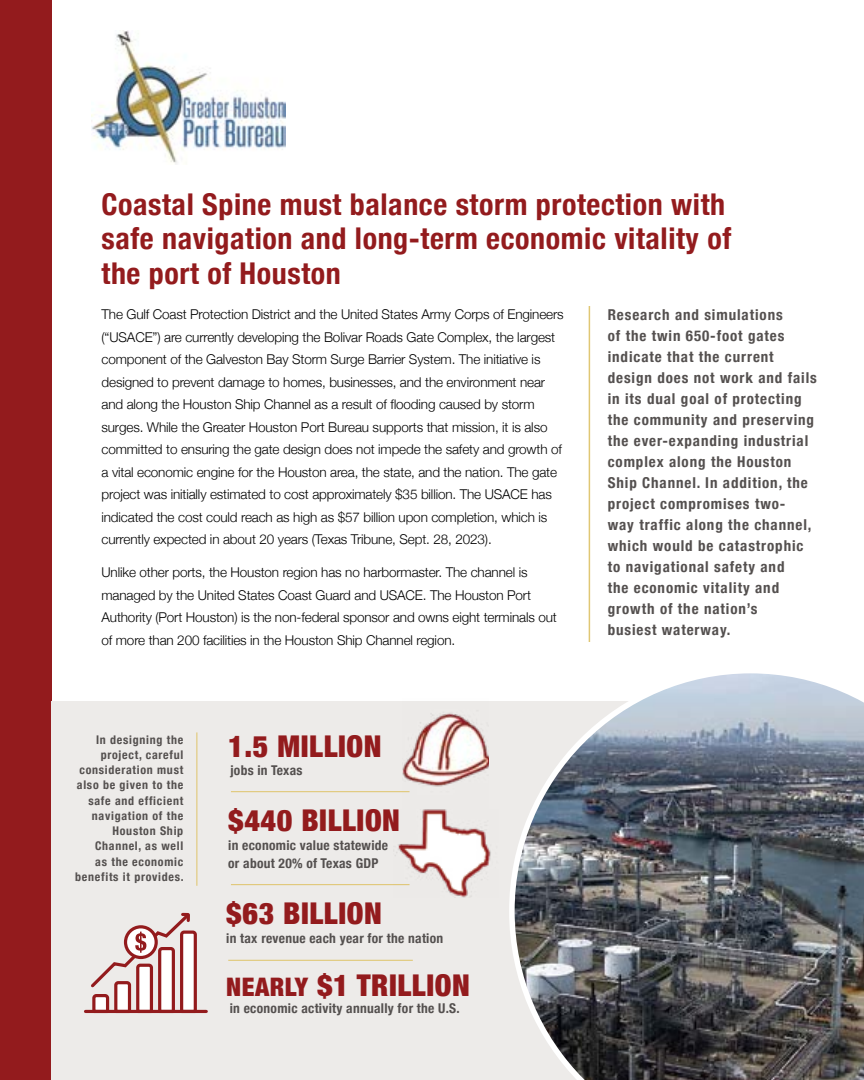
<style>
.page{position:relative;width:864px;height:1080px;background:#fff}
.page>*{position:absolute;margin:0;border:0;box-sizing:border-box;transform-origin:0 0}
.t1{font:700 condensed 30px/34.5px "Helvetica Neue";letter-spacing:.02em;color:#931b1d}
.t2{font:900 condensed 30px "Helvetica Neue";letter-spacing:.02em;color:#931b1d}
.t3{font:700 condensed 15px/21px "Helvetica Neue";letter-spacing:.06em;color:#54504f}
.t4{font:300 13.5px/22.5px "Helvetica Neue";letter-spacing:-.01em;color:#000}
.t5{font:700 condensed 13.5px/18px "Helvetica Neue";letter-spacing:.02em;color:#54504f}
.t6{font:700 condensed 12px/15.3px "Helvetica Neue";letter-spacing:.06em;color:#54504f;text-align:right}
.s1{font-size:25.5px}
</style>
<div class="page">
<div style="left:0;top:0;width:52px;height:1080px;background:#931b1d"></div>
<div style="left:52px;top:702px;width:812px;height:378px;background:#edebe9"></div>
<img style="left:92px;top:30px;width:193px;height:134px">
<img style="left:402px;top:701px;width:87px;height:92px">
<hr style="left:231px;top:791px;width:179px;height:1px;background:#e0c774">
<hr style="left:231px;top:884px;width:179px;height:1px;background:#e0c774">
<hr style="left:228px;top:960px;width:185px;height:1px;background:#e0c774">
<hr style="left:589px;top:306px;width:1px;height:336px;background:#e0c774">
<img style="left:393px;top:810px;width:98px;height:88px">
<svg style="left:88px;top:701px;width:111px;height:313px"></svg>
<hr style="left:86px;top:1010px;width:120px;height:3px;background:#931b1d">
<img style="left:509px;top:673px;width:355px;height:407px">
<h1 class="t1" style="left:102px;top:185px;width:631px">Coastal Spine must balance storm protection with safe navigation and long-term economic vitality of the port of Houston</h1>
<p class="t4" style="left:102px;top:302px;width:464px">The Gulf Coast Protection District and the United States Army Corps of Engineers (“USACE”) are currently developing the Bolivar Roads Gate Complex, the largest component of the Galveston Bay Storm Surge Barrier System. The initiative is designed to prevent damage to homes, businesses, and the environment near and along the Houston Ship Channel as a result of flooding caused by storm surges. While the Greater Houston Port Bureau supports that mission, it is also committed to ensuring the gate design does not impede the safety and growth of a vital economic engine for the Houston area, the state, and the nation. The gate project was initially estimated to cost approximately $35 billion. The USACE has indicated the cost could reach as high as $57 billion upon completion, which is currently expected in about 20 years (Texas Tribune, Sept. 28, 2023).</p>
<p class="t4" style="left:102px;top:560px;width:457px">Unlike other ports, the Houston region has no harbormaster. The channel is managed by the United States Coast Guard and USACE. The Houston Port Authority (Port Houston) is the non-federal sponsor and owns eight terminals out of more than 200 facilities in the Houston Ship Channel region.</p>
<p class="t6" style="left:75px;top:731px;width:110px">In designing the project, careful consideration must also be given to the safe and efficient navigation of the<br>Houston Ship<br>Channel, as well<br>as the economic benefits it provides.</p>
<h1 class="t2" style="left:228px;top:722px;width:155px">1.5 MILLION</h1>
<p class="t5" style="left:230px;top:761px;width:74px">jobs in Texas</p>
<h1 class="t2" style="left:228px;top:796px;width:173px">$440 BILLION</h1>
<p class="t5" style="left:228px;top:835px;width:161px">in economic value statewide or about 20% of Texas GDP</p>
<h1 class="t2" style="left:226px;top:888px;width:157px">$63 BILLION</h1>
<p class="t5" style="left:226px;top:929px;width:219px">in tax revenue each year for the nation</p>
<h1 class="t2" style="left:226px;top:961px;width:245px"><span class="s1">NEARLY</span> $1 TRILLION</h1>
<p class="t5" style="left:230px;top:998px;width:232px">in economic activity annually for the U.S.</p>
<p class="t3" style="left:608px;top:304px;width:211px">Research and simulations<br>of the twin 650-foot gates indicate that the current design does not work and fails in its dual goal of protecting the community and preserving the ever-expanding industrial complex along the Houston<br>Ship Channel. In addition, the project compromises two-<br>way traffic along the channel, which would be catastrophic to navigational safety and<br>the economic vitality and growth of the nation’s<br>busiest waterway.</p>
</div>
